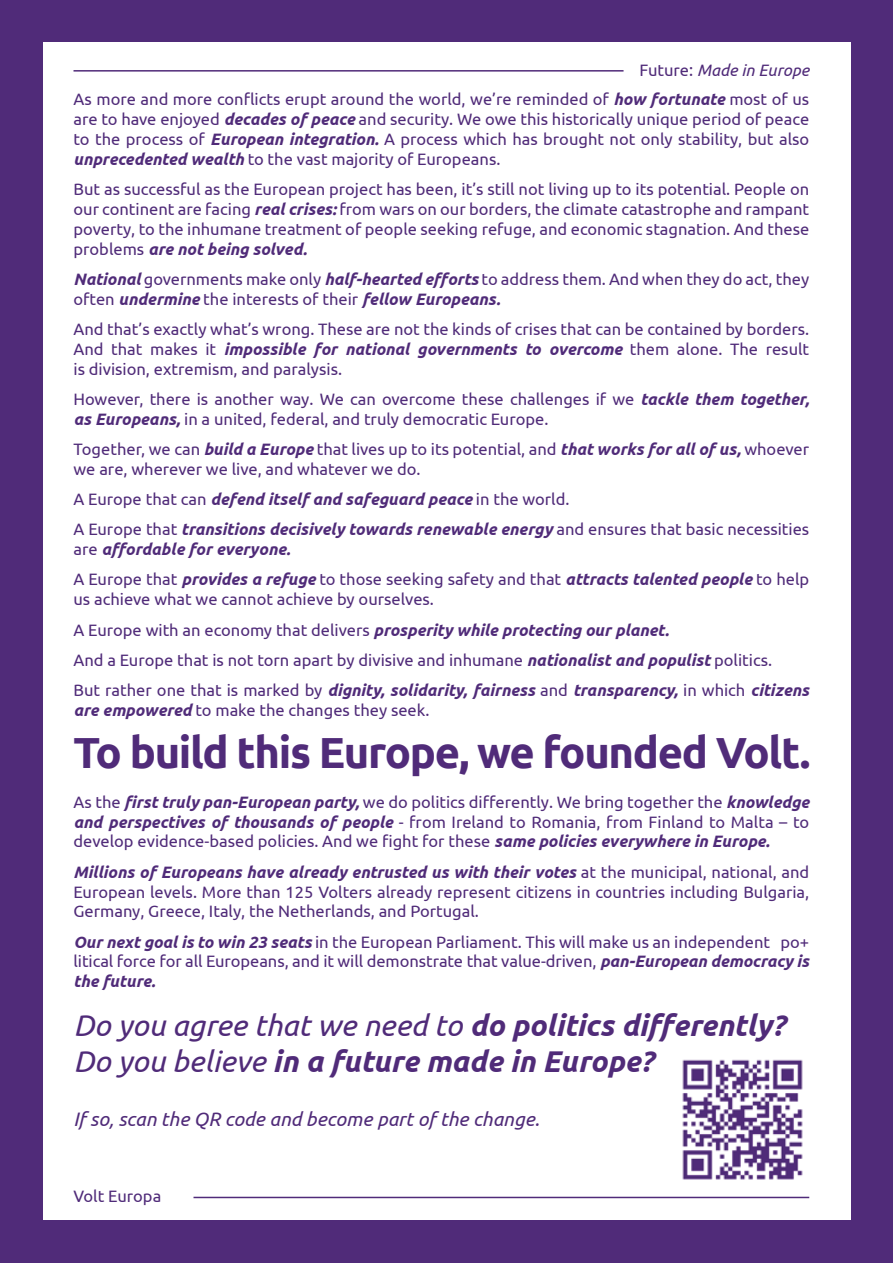
<style>
.page{position:relative;width:893px;height:1263px;background:#502b79}
.page>*{position:absolute;margin:0;border:0;box-sizing:border-box;transform-origin:0 0}
.t1{font:700 43.5px "Ubuntu";letter-spacing:-.03em;color:#502b79}
.t2{font:italic 700 30px/36px "Ubuntu";color:#502b79}
.t3{font:italic 19.5px "Ubuntu";color:#502b79}
.t4{font:16.5px/19.8px "Ubuntu";color:#502b79;text-align:justify}
.t5{font:italic 700 16.5px/30.3px "Ubuntu";color:#502b79}
.t6{font:italic 16.5px "Ubuntu";color:#502b79}
.s1{font-style:normal}
.s2{font-weight:700;font-style:italic}
.s3{font-weight:400;font-style:normal}
.s4{font-weight:400}
</style>
<div class="page">
<div style="left:43px;top:43px;width:807px;height:1177px;background:#fff"></div>
<hr style="left:74px;top:70px;width:549px;height:2px;background:#502b79">
<hr style="left:193px;top:1197px;width:616px;height:1px;background:#502b79">
<img style="left:682px;top:1059px;width:121px;height:121px">
<p class="t6" style="left:640px;top:60px;width:171px"><span class="s1">Future:</span> Made in Europe</p>
<p class="t4" style="left:74px;top:89px;width:737px">As more and more conflicts erupt around the world, we’re reminded of <span class="s2">how fortunate</span> most of us are to have enjoyed <span class="s2">decades of peace</span> and security. We owe this historically unique period of peace to the process of <span class="s2">European integration.</span> A process which has brought not only stability, but also <span class="s2">unprecedented wealth</span> to the vast majority of Europeans.</p>
<p class="t4" style="left:74px;top:179px;width:737px">But as successful as the European project has been, it’s still not living up to its potential. People on our continent are facing <span class="s2">real crises:</span> from wars on our borders, the climate catastrophe and rampant poverty, to the inhumane treatment of people seeking refuge, and economic stagnation. And these problems <span class="s2">are not being solved.</span></p>
<p class="t4" style="left:74px;top:269px;width:737px"><span class="s2">National</span> governments make only <span class="s2">half-hearted efforts</span> to address them. And when they do act, they often <span class="s2">undermine</span> the interests of their <span class="s2">fellow Europeans.</span></p>
<p class="t4" style="left:74px;top:319px;width:737px">And that’s exactly what’s wrong. These are not the kinds of crises that can be contained by borders.<br>And that makes it <span class="s2">impossible for national governments to overcome</span> them alone. The result is division, extremism, and paralysis.</p>
<p class="t4" style="left:74px;top:389px;width:737px">However, there is another way. We can overcome these challenges if we <span class="s2">tackle them together, as Europeans,</span> in a united, federal, and truly democratic Europe.</p>
<p class="t4" style="left:74px;top:439px;width:737px">Together, we can <span class="s2">build a Europe</span> that lives up to its potential, and <span class="s2">that works for all of us,</span> whoever we are, wherever we live, and whatever we do.</p>
<p class="t5" style="left:74px;top:484px;width:737px"><span class="s3">A Europe that can</span> defend itself and safeguard peace <span class="s3">in the world.<br>A Europe that</span> transitions decisively towards renewable energy <span class="s3">and ensures that basic necessities</span></p>
<p class="t5" style="left:74px;top:534px;width:737px"><span class="s3">are</span> affordable for everyone.<br><span class="s3">A Europe that</span> provides a refuge <span class="s3">to those seeking safety and that</span> attracts talented people <span class="s3">to help</span></p>
<p class="t4" style="left:74px;top:584px;width:737px;line-height:30.3px;text-align:left">us achieve what we cannot achieve by ourselves.<br>A Europe with an economy that delivers <span class="s2">prosperity while protecting our planet.<br></span>And a Europe that is not torn apart by divisive and inhumane <span class="s2">nationalist and populist</span> politics.<br>But rather one that is marked by <span class="s2">dignity, solidarity, fairness</span> and <span class="s2">transparency,</span> in which <span class="s2">citizens</span></p>
<p class="t4" style="left:74px;top:700px;width:357px"><span class="s2">are empowered</span> to make the changes they seek.</p>
<h1 class="t1" style="left:74px;top:726px;width:738px">To build this Europe, we founded Volt.</h1>
<p class="t4" style="left:74px;top:791px;width:737px">As the <span class="s2">first truly pan-European party,</span> we do politics differently. We bring together the <span class="s2">knowledge and perspectives of thousands of people</span> - from Ireland to Romania, from Finland to Malta – to develop evidence-based policies. And we fight for these <span class="s2">same policies everywhere in Europe.</span></p>
<p class="t4" style="left:74px;top:861px;width:737px"><span class="s2">Millions of Europeans have already entrusted us with their votes</span> at the municipal, national, and European levels. More than 125 Volters already represent citizens in countries including Bulgaria, Germany, Greece, Italy, the Netherlands, and Portugal.</p>
<p class="t4" style="left:74px;top:931px;width:737px"><span class="s2">Our next goal is to win 23 seats</span> in the European Parliament. This will make us an independent po+ litical force for all Europeans, and it will demonstrate that value-driven, <span class="s2">pan-European democracy is the future.</span></p>
<h2 class="t2" style="left:74px;top:1006px;width:713px"><span class="s4">Do you agree that we need to</span> do politics differently?<br><span class="s4">Do you believe</span> in a future made in Europe?</h2>
<p class="t3" style="left:74px;top:1107px;width:468px">If so, scan the QR code and become part of the change.</p>
<p class="t4" style="left:74px;top:1186px;width:89px">Volt Europa</p>
</div>
